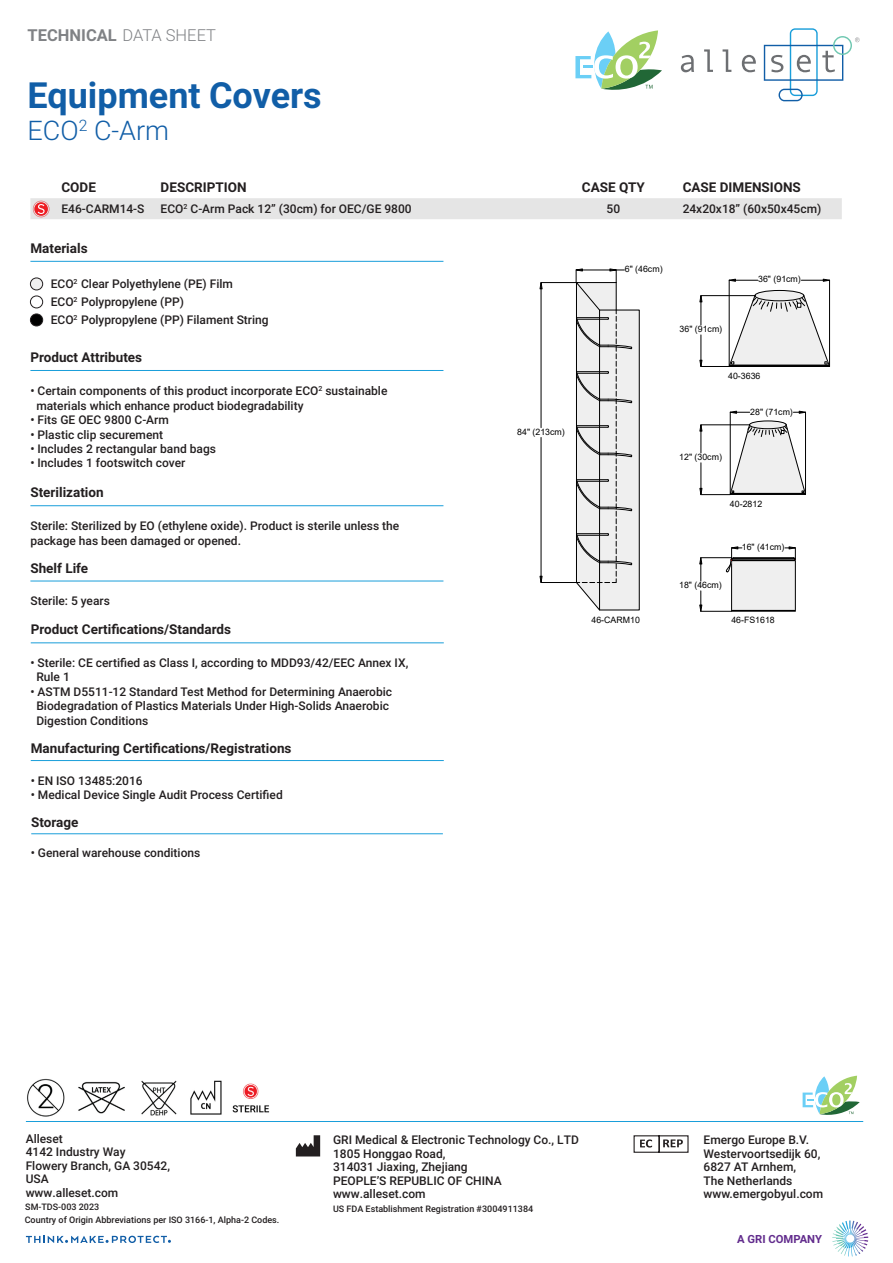
<style>
.page{position:relative;width:893px;height:1263px;background:#fff}
.page>*{position:absolute;margin:0;border:0;box-sizing:border-box;transform-origin:0 0}
.t1{font:700 36px "Roboto";color:#115ea7}
.t2{font:300 27px "Roboto";color:#115ea7}
.t3{font:700 16.5px "Roboto";color:#808285}
.t4{font:700 13.5px "Roboto";color:#231f20}
.t5{font:500 12px/13.5px "Roboto";color:#231f20}
.t6{font:700 11.25px "Roboto";color:#622c8d}
.t7{font:500 9px/13.2px "Roboto";color:#231f20}
.t8{font:8.85px "Arial";color:#000}
.s1{font-weight:300}
</style>
<div class="page">
<svg style="left:681px;top:55px;width:13px;height:17px"></svg>
<svg style="left:704px;top:49px;width:9px;height:23px"></svg>
<svg style="left:723px;top:49px;width:8px;height:23px"></svg>
<svg style="left:742px;top:55px;width:14px;height:17px"></svg>
<svg style="left:764px;top:28px;width:96px;height:73px"></svg>
<div style="left:30px;top:198px;width:812px;height:21px;background:#e5e5e5"></div>
<hr style="left:30px;top:261px;width:413px;height:1px;background:#199eda">
<div style="left:30px;top:278px;width:13px;height:12px;background:#efefef;border-radius:50%"></div>
<div style="left:30px;top:278px;width:13px;height:12px;border:1px solid #231f20;border-radius:50%"></div>
<hr style="left:30px;top:370px;width:413px;height:1px;background:#199eda">
<hr style="left:30px;top:505px;width:413px;height:1px;background:#199eda">
<hr style="left:30px;top:581px;width:413px;height:1px;background:#199eda">
<hr style="left:31px;top:642px;width:413px;height:1px;background:#199eda">
<svg style="left:296px;top:1135px;width:24px;height:21px"></svg>
<svg style="left:633px;top:1135px;width:56px;height:18px"></svg>
<hr style="left:26px;top:1121px;width:837px;height:1px;background:#199eda">
<svg style="left:26px;top:1236px;width:145px;height:7px"></svg>
<svg style="left:832px;top:1220px;width:36px;height:36px"></svg>
<hr style="left:730px;top:412px;width:1px;height:82px;background:#000">
<hr style="left:805px;top:412px;width:1px;height:82px;background:#000">
<svg style="left:729px;top:410px;width:21px;height:4px"></svg>
<svg style="left:793px;top:410px;width:13px;height:4px"></svg>
<svg style="left:699px;top:420px;width:107px;height:75px"></svg>
<div style="left:730px;top:493px;width:75px;height:1px;border:1px solid #000"></div>
<hr style="left:701px;top:611px;width:30px;height:1px;background:#000">
<hr style="left:701px;top:557px;width:30px;height:1px;background:#000">
<svg style="left:699px;top:591px;width:4px;height:21px"></svg>
<svg style="left:699px;top:557px;width:4px;height:24px"></svg>
<svg style="left:724px;top:546px;width:72px;height:66px"></svg>
<hr style="left:729px;top:280px;width:1px;height:86px;background:#000">
<hr style="left:829px;top:280px;width:1px;height:86px;background:#000">
<svg style="left:728px;top:278px;width:30px;height:4px"></svg>
<svg style="left:801px;top:278px;width:29px;height:4px"></svg>
<svg style="left:699px;top:290px;width:131px;height:77px"></svg>
<div style="left:730px;top:365px;width:99px;height:1px;border:1px solid #000"></div>
<hr style="left:541px;top:282px;width:35px;height:1px;background:#000">
<hr style="left:541px;top:582px;width:35px;height:1px;background:#000">
<hr style="left:541px;top:289px;width:1px;height:139px;background:#000">
<hr style="left:541px;top:437px;width:1px;height:139px;background:#000">
<svg style="left:539px;top:282px;width:4px;height:8px"></svg>
<svg style="left:539px;top:575px;width:4px;height:8px"></svg>
<svg style="left:575px;top:268px;width:65px;height:343px"></svg>
<hr style="left:577px;top:535px;width:31px;height:1px;background:#000">
<hr style="left:31px;top:760px;width:413px;height:1px;background:#199eda">
<hr style="left:31px;top:833px;width:412px;height:1px;background:#199eda">
<img style="left:27px;top:1078px;width:243px;height:39px">
<svg style="left:575px;top:30px;width:87px;height:60px"></svg>
<svg style="left:803px;top:1076px;width:57px;height:39px"></svg>
<div style="left:30px;top:314px;width:13px;height:12px;background:#000;border-radius:50%"></div>
<div style="left:30px;top:314px;width:13px;height:12px;border:1px solid #231f20;border-radius:50%"></div>
<div style="left:30px;top:296px;width:13px;height:12px;border:1px solid #231f20;border-radius:50%"></div>
<h3 class="t3" style="left:28px;top:24px;width:190px">TECHNICAL <span class="s1">DATA SHEET</span></h3>
<h1 class="t1" style="left:28px;top:70px;width:296px">Equipment Covers</h1>
<h2 class="t2" style="left:28px;top:112px;width:143px">ECO<sup>2</sup> C-Arm</h2>
<p class="t4" style="left:61px;top:178px;width:36px">CODE</p>
<p class="t4" style="left:161px;top:178px;width:87px">DESCRIPTION</p>
<p class="t4" style="left:582px;top:178px;width:65px">CASE QTY</p>
<p class="t4" style="left:683px;top:178px;width:120px">CASE DIMENSIONS</p>
<p class="t5" style="left:61px;top:202px;width:84px">E46-CARM14-S</p>
<p class="t5" style="left:161px;top:202px;width:253px">ECO<sup>2</sup> C-Arm Pack 12” (30cm) for OEC/GE 9800</p>
<p class="t5" style="left:607px;top:202px;width:15px">50</p>
<p class="t5" style="left:683px;top:202px;width:140px">24x20x18” (60x50x45cm)</p>
<p class="t4" style="left:30px;top:239px;width:59px">Materials</p>
<p class="t5" style="left:51px;top:277px;width:184px">ECO<sup>2</sup> Clear Polyethylene (PE) Film</p>
<p class="t5" style="left:51px;top:293px;width:219px;line-height:18px">ECO<sup>2</sup> Polypropylene (PP)<br>ECO<sup>2</sup> Polypropylene (PP) Filament String</p>
<p class="t4" style="left:30px;top:348px;width:113px">Product Attributes</p>
<p class="t5" style="left:36px;top:384px;width:353px;line-height:14.4px;text-indent:-6px">• Certain components of this product incorporate ECO<sup>2</sup> sustainable materials which enhance product biodegradability</p>
<p class="t5" style="left:30px;top:413px;width:140px">• Fits GE OEC 9800 C-Arm</p>
<p class="t5" style="left:30px;top:427px;width:134px">• Plastic clip securement</p>
<p class="t5" style="left:30px;top:442px;width:187px">• Includes 2 rectangular band bags</p>
<p class="t5" style="left:30px;top:456px;width:157px">• Includes 1 footswitch cover</p>
<p class="t4" style="left:30px;top:483px;width:75px">Sterilization</p>
<p class="t5" style="left:30px;top:518px;width:370px;line-height:14.4px">Sterile: Sterilized by EO (ethylene oxide). Product is sterile unless the package has been damaged or opened.</p>
<p class="t4" style="left:30px;top:558px;width:59px">Shelf Life</p>
<p class="t5" style="left:30px;top:594px;width:81px">Sterile: 5 years</p>
<p class="t4" style="left:31px;top:619px;width:202px">Product Certifications/Standards</p>
<p class="t5" style="left:36px;top:655px;width:373px;line-height:14.4px;text-indent:-6px">• Sterile: CE certified as Class I, according to MDD93/42/EEC Annex IX,<br>Rule 1</p>
<p class="t5" style="left:36px;top:684px;width:357px;line-height:14.4px;text-indent:-6px">• ASTM D5511-12 Standard Test Method for Determining Anaerobic<br>Biodegradation of Plastics Materials Under High-Solids Anaerobic<br>Digestion Conditions</p>
<p class="t4" style="left:31px;top:738px;width:262px">Manufacturing Certifications/Registrations</p>
<p class="t5" style="left:31px;top:773px;width:113px">• EN ISO 13485:2016</p>
<p class="t5" style="left:31px;top:788px;width:254px">• Medical Device Single Audit Process Certified</p>
<p class="t4" style="left:31px;top:813px;width:49px">Storage</p>
<p class="t5" style="left:31px;top:845px;width:171px">• General warehouse conditions</p>
<p class="t8" style="left:517px;top:428px;width:49px">84" (213cm)</p>
<p class="t8" style="left:625px;top:266px;width:39px">6" (46cm)</p>
<p class="t8" style="left:591px;top:616px;width:50px">46-CARM10</p>
<p class="t8" style="left:680px;top:326px;width:44px">36" (91cm)</p>
<p class="t8" style="left:758px;top:276px;width:44px">36" (91cm)</p>
<p class="t8" style="left:728px;top:372px;width:34px">40-3636</p>
<p class="t8" style="left:679px;top:454px;width:44px">12" (30cm)</p>
<p class="t8" style="left:750px;top:408px;width:44px">28" (71cm)</p>
<p class="t8" style="left:730px;top:500px;width:34px">40-2812</p>
<p class="t8" style="left:742px;top:544px;width:44px">16" (41cm)</p>
<p class="t8" style="left:679px;top:582px;width:44px">18" (46cm)</p>
<p class="t8" style="left:731px;top:617px;width:45px">46-FS1618</p>
<p class="t5" style="left:26px;top:1131px;width:146px">Alleset<br>4142 Industry Way<br>Flowery Branch, GA 30542,<br>USA<br>www.alleset.com</p>
<p class="t5" style="left:333px;top:1133px;width:247px">GRI Medical &amp; Electronic Technology Co., LTD<br>1805 Honggao Road,<br>314031 Jiaxing, Zhejiang<br>PEOPLE’S REPUBLIC OF CHINA www.alleset.com</p>
<p class="t7" style="left:333px;top:1202px;width:202px">US FDA Establishment Registration #3004911384</p>
<p class="t7" style="left:25px;top:1200px;width:256px">SM-TDS-003 2023<br>Country of Origin Abbreviations per ISO 3166-1, Alpha-2 Codes.</p>
<p class="t5" style="left:704px;top:1133px;width:121px">Emergo Europe B.V.<br>Westervoortsedijk 60,<br>6827 AT Arnhem,<br>The Netherlands www.emergobyul.com</p>
<p class="t6" style="left:737px;top:1231px;width:86px">A GRI COMPANY</p>
</div>
